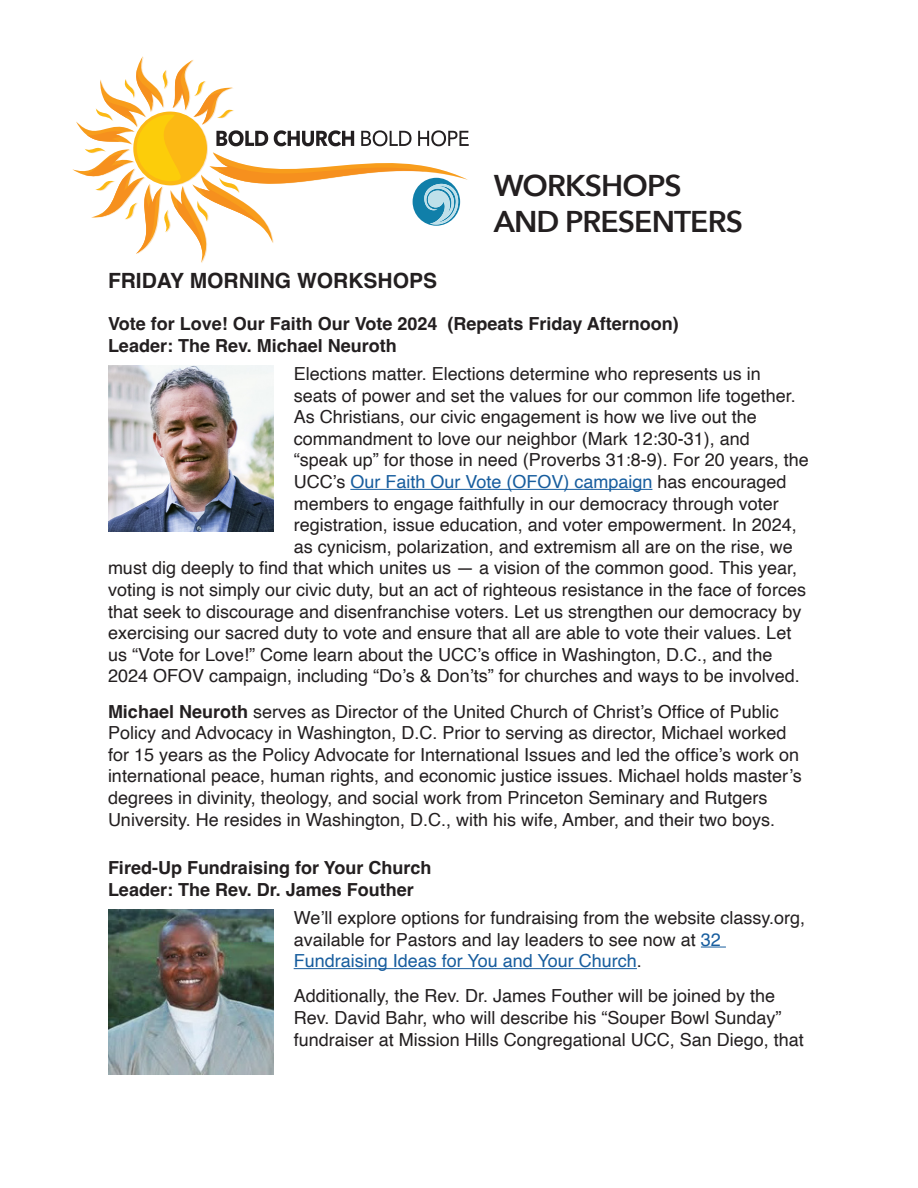
<style>
.page{position:relative;width:918px;height:1188px;background:#fff}
.page>*{position:absolute;margin:0;border:0;box-sizing:border-box;transform-origin:0 0}
.t1{font:600 30px "Avenir Next";letter-spacing:-.03em;color:#231f20}
.Plain_Text{font:700 21px "Helvetica";color:#231f20}
.Plain_Text-2{font:18px/21.6px "Helvetica";color:#231f20}
.Plain_Text-3{font:700 18px "Helvetica";color:#231f20}
.Plain_Text-4{font:18px "Helvetica";color:#175d9e}
.s1{color:#231f20}
.s2{font-weight:700}
.s3{color:#175d9e}
</style>
<div class="page">
<hr style="left:350px;top:489px;width:302px;height:1px;background:#175d9e">
<svg style="left:701px;top:947px;width:25px;height:1px"></svg>
<hr style="left:294px;top:968px;width:343px;height:1px;background:#175d9e">
<img style="left:108px;top:366px;width:165px;height:165px">
<img style="left:108px;top:909px;width:165px;height:165px">
<svg style="left:72px;top:56px;width:397px;height:207px"></svg>
<p class="t1" style="left:494px;top:160px;width:189px">WORKSHOPS</p>
<p class="t1" style="left:494px;top:196px;width:251px">AND PRESENTERS</p>
<p class="Plain_Text" style="left:108px;top:268px;width:331px">FRIDAY MORNING WORKSHOPS</p>
<p class="Plain_Text-3" style="left:108px;top:313px;width:572px">Vote for Love! Our Faith Our Vote 2024 (Repeats Friday Afternoon)</p>
<p class="Plain_Text-3" style="left:108px;top:334px;width:290px">Leader: The Rev. Michael Neuroth</p>
<p class="Plain_Text-2" style="left:294px;top:363px;width:469px">Elections matter. Elections determine who represents us in</p>
<p class="Plain_Text-2" style="left:294px;top:385px;width:504px">seats of power and set the values for our common life together.</p>
<p class="Plain_Text-2" style="left:294px;top:407px;width:465px">As Christians, our civic engagement is how we live out the</p>
<p class="Plain_Text-2" style="left:294px;top:428px;width:458px">commandment to love our neighbor (Mark 12:30-31), and</p>
<p class="Plain_Text-2" style="left:294px;top:450px;width:517px">“speak up” for those in need (Proverbs 31:8-9). For 20 years, the</p>
<p class="Plain_Text-4" style="left:294px;top:468px;width:494px"><span class="s1">UCC’s</span> Our Faith Our Vote (OFOV) campaign <span class="s1">has encouraged</span></p>
<p class="Plain_Text-2" style="left:294px;top:493px;width:487px">members to engage faithfully in our democracy through voter</p>
<p class="Plain_Text-2" style="left:294px;top:515px;width:505px">registration, issue education, and voter empowerment. In 2024,</p>
<p class="Plain_Text-2" style="left:294px;top:536px;width:501px">as cynicism, polarization, and extremism all are on the rise, we</p>
<p class="Plain_Text-2" style="left:108px;top:558px;width:691px">must dig deeply to find that which unites us — a vision of the common good. This year,</p>
<p class="Plain_Text-2" style="left:108px;top:579px;width:700px">voting is not simply our civic duty, but an act of righteous resistance in the face of forces</p>
<p class="Plain_Text-2" style="left:108px;top:601px;width:695px">that seek to discourage and disenfranchise voters. Let us strengthen our democracy by</p>
<p class="Plain_Text-2" style="left:108px;top:623px;width:685px">exercising our sacred duty to vote and ensure that all are able to vote their values. Let</p>
<p class="Plain_Text-2" style="left:108px;top:644px;width:666px">us “Vote for Love!” Come learn about the UCC’s office in Washington, D.C., and the</p>
<p class="Plain_Text-2" style="left:108px;top:666px;width:693px">2024 OFOV campaign, including “Do’s &amp; Don’ts” for churches and ways to be involved.</p>
<p class="Plain_Text-2" style="left:108px;top:701px;width:695px"><span class="s2">Michael Neuroth</span> serves as Director of the United Church of Christ’s Office of Public Policy and Advocacy in Washington, D.C. Prior to serving as director, Michael worked for 15 years as the Policy Advocate for International Issues and led the office’s work on international peace, human rights, and economic justice issues. Michael holds master’s degrees in divinity, theology, and social work from Princeton Seminary and Rutgers University. He resides in Washington, D.C., with his wife, Amber, and their two boys.</p>
<p class="Plain_Text-3" style="left:108px;top:857px;width:325px">Fired-Up Fundraising for Your Church</p>
<p class="Plain_Text-3" style="left:108px;top:878px;width:307px">Leader: The Rev. Dr. James Fouther</p>
<p class="Plain_Text-2" style="left:294px;top:908px;width:513px">We’ll explore options for fundraising from the website classy.org,</p>
<p class="Plain_Text-2" style="left:294px;top:929px;width:429px">available for Pastors and lay leaders to see now at <span class="s3">32<br>Fundraising Ideas for You and Your Church</span>.</p>
<p class="Plain_Text-2" style="left:294px;top:986px;width:512px">Additionally, the Rev. Dr. James Fouther will be joined by the<br>Rev. David Bahr, who will describe his “Souper Bowl Sunday” fundraiser at Mission Hills Congregational UCC, San Diego, that</p>
</div>
